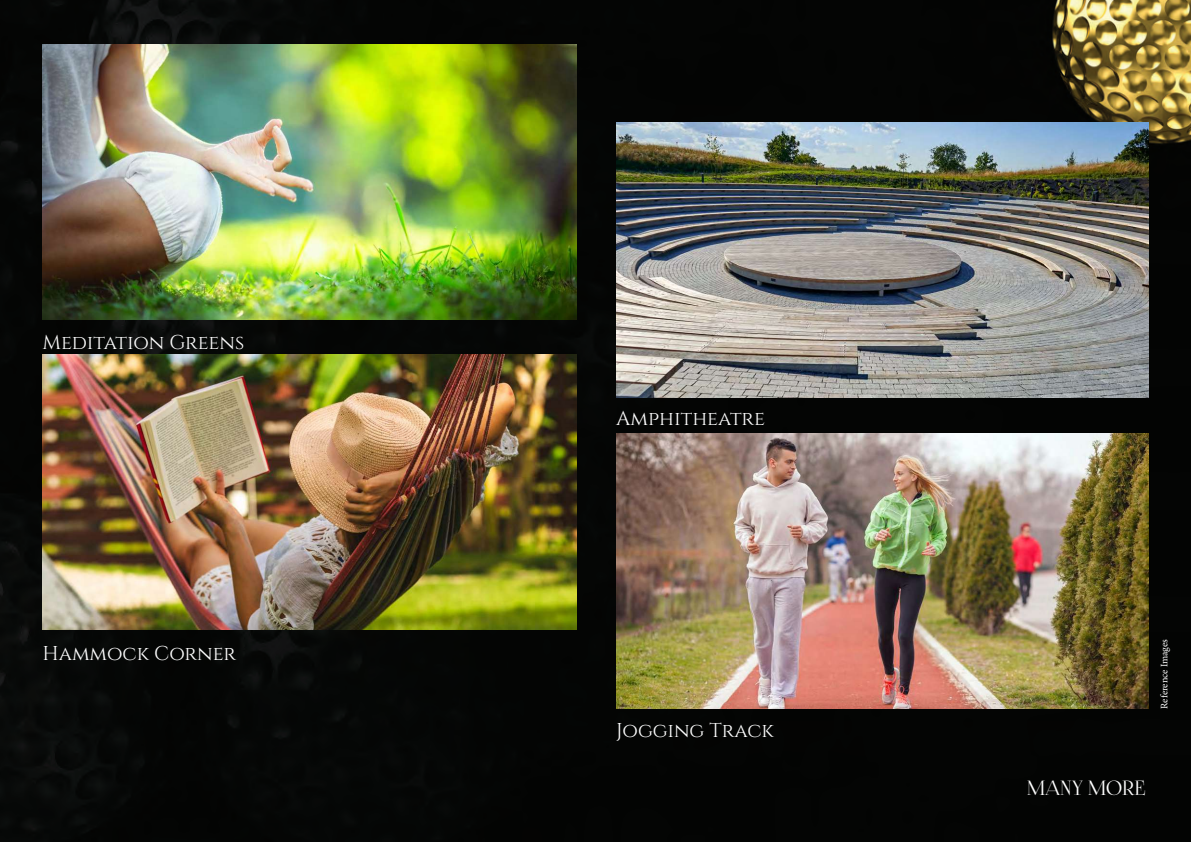
<style>
.page{position:relative;width:1191px;height:842px;background:#040504}
.page>*{position:absolute;margin:0;border:0;box-sizing:border-box;transform-origin:0 0}
.t1{font:20px "Cinzel";color:#fff}
.t2{font:20px "Foglihten No 07";color:#fff}
.t3{font:10px "Minion Pro";letter-spacing:-.005em;color:#fff}
</style>
<div class="page">
<img style="left:43px;top:44px;width:533px;height:275px">
<img style="left:43px;top:355px;width:533px;height:275px">
<img style="left:616px;top:123px;width:532px;height:275px">
<img style="left:616px;top:434px;width:532px;height:275px">
<p class="t1" style="left:43px;top:330px;width:203px">Meditation Greens</p>
<p class="t1" style="left:43px;top:641px;width:195px">Hammock Corner</p>
<p class="t1" style="left:616px;top:407px;width:150px">Amphitheatre</p>
<p class="t1" style="left:616px;top:718px;width:159px">Jogging Track</p>
<p class="t3" style="left:1157px;top:709px;width:71px;rotate:-90deg">Reference Images</p>
<p class="t2" style="left:1027px;top:776px;width:120px">MANY MORE</p>
</div>
